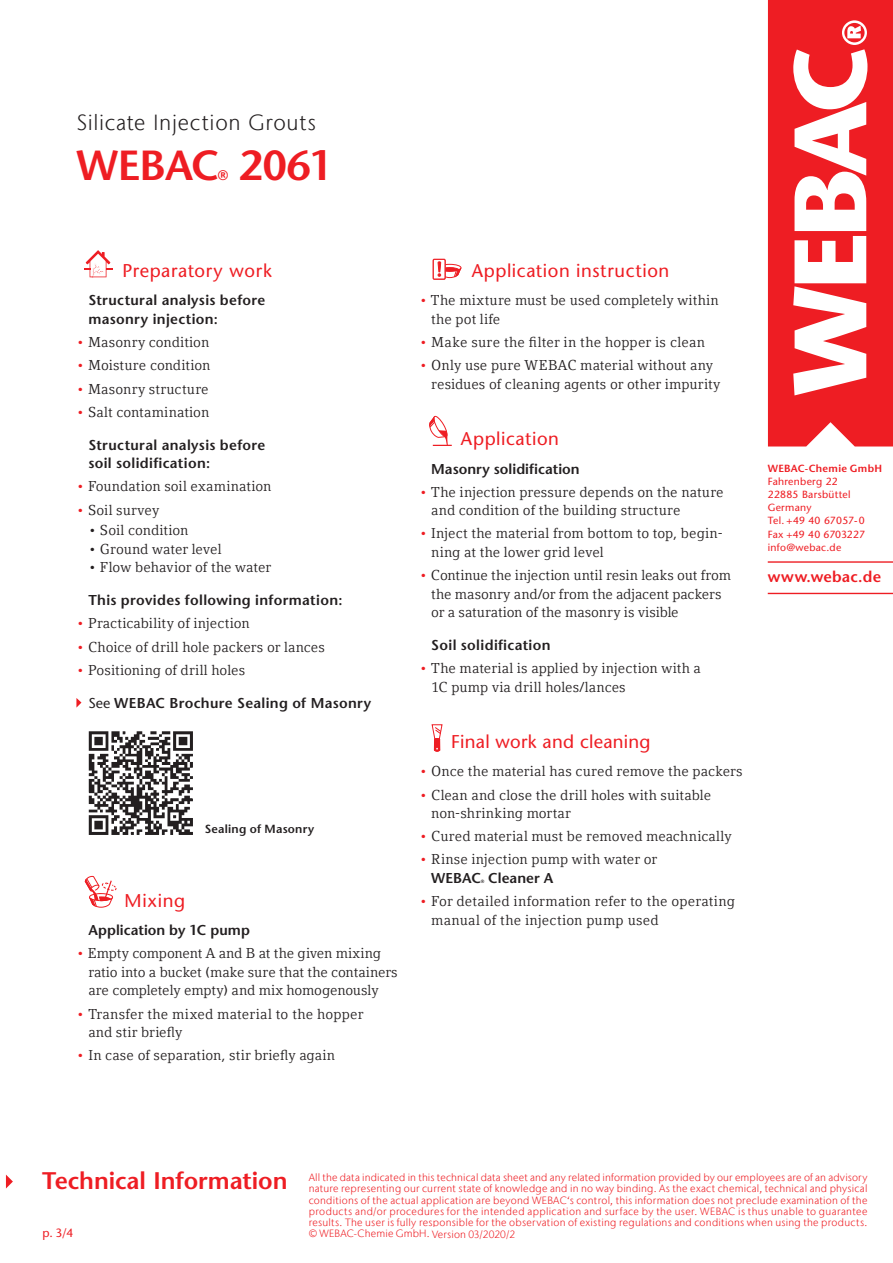
<style>
.page{position:relative;width:893px;height:1263px;background:#fff}
.page>*{position:absolute;margin:0;border:0;box-sizing:border-box;transform-origin:0 0}
.t1{font:600 42px "Stone Sans";letter-spacing:-.02em;color:#ee1d23}
.t2{font:600 24px "Stone Sans";letter-spacing:-.005em;color:#ee1d23}
.t3{font:300 21.9px "Stone Sans IIITC Com";letter-spacing:.03em;color:#231f20}
.t4{font:18.45px "Stone Sans";letter-spacing:.03em;color:#ee1d23}
.t5{font:18.45px "Stone Sans";letter-spacing:.01em;color:#ee1d23}
.t6{font:600 15.45px "Stone Sans";letter-spacing:.02em;color:#ee1d23}
.t7{font:14.25px/18.5px "Compatil Letter LT Com";letter-spacing:.005em;color:#231f20}
.t8{font:600 14.25px/18.5px "Stone Sans";letter-spacing:.025em;color:#231f20}
.t9{font:600 14.25px "Stone Sans";letter-spacing:.005em;color:#231f20}
.t10{font:600 13.8px "Stone Sans";color:#ee1d23}
.t11{font:12px "Stone Sans";color:#ee1d23}
.t12{font:600 11.7px "Stone Sans";letter-spacing:.02em;color:#231f20}
.t13{font:300 10.5px/11.2px "Stone Sans IIITC Com";letter-spacing:.02em;color:#ee1d23;text-align:justify}
.t14{font:10.35px/13.2px "Stone Sans";letter-spacing:.025em;color:#ee1d23}
.t15{font:600 10.35px "Stone Sans";letter-spacing:.025em;color:#ee1d23}
.t16{font:600 4.65px "Stone Sans";color:#231f20}
.s1{color:#ee1d23}
.s2{font-weight:400}
</style>
<div class="page">
<div style="left:433px;top:259px;width:13px;height:21px;border:1px solid #ee1d23"></div>
<svg style="left:433px;top:259px;width:28px;height:20px"></svg>
<svg style="left:429px;top:415px;width:22px;height:31px"></svg>
<div style="left:434px;top:739px;width:6px;height:11px;background:#ee1d23"></div>
<svg style="left:431px;top:724px;width:12px;height:16px"></svg>
<svg style="left:434px;top:748px;width:7px;height:4px"></svg>
<svg style="left:84px;top:250px;width:28px;height:28px"></svg>
<svg style="left:76px;top:698px;width:5px;height:10px"></svg>
<svg style="left:84px;top:875px;width:33px;height:33px"></svg>
<img style="left:88px;top:731px;width:105px;height:104px">
<svg style="left:6px;top:1174px;width:7px;height:14px"></svg>
<hr style="left:768px;top:593px;width:125px;height:1px;background:#ee1d23">
<hr style="left:768px;top:561px;width:125px;height:2px;background:#ee1d23">
<svg style="left:768px;top:0;width:125px;height:446px;fill:#ee1d23"></svg>
<h3 class="t3" style="left:76px;top:109px;width:241px">Silicate Injection Grouts</h3>
<h1 class="t1" style="left:76px;top:140px;width:145px">WEBAC</h1>
<h1 class="t1" style="left:239px;top:140px;width:96px">2061</h1>
<p class="t10" style="left:218px;top:167px;width:12px">®</p>
<p class="t4" style="left:123px;top:260px;width:151px">Preparatory work</p>
<p class="t8" style="left:88px;top:291px;width:178px">Structural analysis before masonry injection:</p>
<p class="t7" style="left:76px;top:333px;width:134px"><span class="s1">•</span> Masonry condition</p>
<p class="t7" style="left:76px;top:356px;width:135px"><span class="s1">•</span> Moisture condition</p>
<p class="t7" style="left:76px;top:379px;width:134px"><span class="s1">•</span> Masonry structure</p>
<p class="t7" style="left:76px;top:403px;width:134px"><span class="s1">•</span> Salt contamination</p>
<p class="t8" style="left:88px;top:435px;width:178px">Structural analysis before soil solidification:</p>
<p class="t7" style="left:76px;top:477px;width:196px"><span class="s1">•</span> Foundation soil examination</p>
<p class="t7" style="left:76px;top:500px;width:84px"><span class="s1">•</span> Soil survey</p>
<p class="t7" style="left:88px;top:521px;width:102px">• Soil condition</p>
<p class="t7" style="left:88px;top:540px;width:135px">• Ground water level</p>
<p class="t7" style="left:88px;top:558px;width:184px">• Flow behavior of the water</p>
<p class="t8" style="left:88px;top:591px;width:256px">This provides following information:</p>
<p class="t7" style="left:76px;top:614px;width:175px"><span class="s1">•</span> Practicability of injection</p>
<p class="t7" style="left:76px;top:638px;width:250px"><span class="s1">•</span> Choice of drill hole packers or lances</p>
<p class="t7" style="left:76px;top:661px;width:170px"><span class="s1">•</span> Positioning of drill holes</p>
<p class="t8" style="left:88px;top:693px;width:284px"><span class="s2">See</span> WEBAC Brochure Sealing of Masonry</p>
<p class="t12" style="left:205px;top:822px;width:111px">Sealing of Masonry</p>
<p class="t4" style="left:124px;top:890px;width:62px">Mixing</p>
<p class="t9" style="left:88px;top:921px;width:163px">Application by 1C pump</p>
<p class="t7" style="left:88px;top:944px;width:311px;text-indent:-12px"><span class="s1">•</span> Empty component A and B at the given mixing ratio into a bucket (make sure that the containers are completely empty) and mix homogenously</p>
<p class="t7" style="left:88px;top:1004px;width:276px;text-indent:-12px"><span class="s1">•</span> Transfer the mixed material to the hopper and stir briefly</p>
<p class="t7" style="left:76px;top:1046px;width:260px"><span class="s1">•</span> In case of separation, stir briefly again</p>
<p class="t4" style="left:472px;top:260px;width:199px">Application instruction</p>
<p class="t7" style="left:431px;top:291px;width:289px;text-indent:-12px"><span class="s1">•</span> The mixture must be used completely within the pot life</p>
<p class="t7" style="left:419px;top:333px;width:287px"><span class="s1">•</span> Make sure the filter in the hopper is clean</p>
<p class="t7" style="left:431px;top:356px;width:291px;text-indent:-12px"><span class="s1">•</span> Only use pure WEBAC material without any residues of cleaning agents or other impurity</p>
<p class="t4" style="left:461px;top:428px;width:100px">Application</p>
<p class="t9" style="left:431px;top:460px;width:150px">Masonry solidification</p>
<p class="t7" style="left:431px;top:483px;width:294px;text-indent:-12px"><span class="s1">•</span> The injection pressure depends on the nature and condition of the building structure</p>
<p class="t7" style="left:431px;top:524px;width:293px;text-indent:-12px"><span class="s1">•</span> Inject the material from bottom to top, begin&shy;ning at the lower grid level</p>
<p class="t7" style="left:431px;top:566px;width:301px;text-indent:-12px"><span class="s1">•</span> Continue the injection until resin leaks out from the masonry and/or from the adjacent packers or a saturation of the masonry is visible</p>
<p class="t8" style="left:431px;top:636px;width:121px">Soil solidification</p>
<p class="t7" style="left:431px;top:659px;width:271px;text-indent:-12px"><span class="s1">•</span> The material is applied by injection with a<br>1C pump via drill holes/lances</p>
<p class="t5" style="left:451px;top:731px;width:201px">Final work and cleaning</p>
<p class="t7" style="left:419px;top:762px;width:325px"><span class="s1">•</span> Once the material has cured remove the packers</p>
<p class="t7" style="left:431px;top:785px;width:281px;text-indent:-12px"><span class="s1">•</span> Clean and close the drill holes with suitable non-shrinking mortar</p>
<p class="t7" style="left:419px;top:827px;width:314px"><span class="s1">•</span> Cured material must be removed meachnically</p>
<p class="t7" style="left:419px;top:850px;width:239px"><span class="s1">•</span> Rinse injection pump with water or</p>
<p class="t8" style="left:431px;top:869px;width:51px">WEBAC</p>
<p class="t16" style="left:481px;top:878px;width:5px">®</p>
<p class="t9" style="left:488px;top:869px;width:66px">Cleaner A</p>
<p class="t7" style="left:431px;top:892px;width:305px;text-indent:-12px"><span class="s1">•</span> For detailed information refer to the operating manual of the injection pump used</p>
<p class="t15" style="left:768px;top:462px;width:116px">WEBAC-Chemie GmbH</p>
<p class="t14" style="left:768px;top:475px;width:99px">Fahrenberg 22<br>22885 Barsbüttel<br>Germany<br>Tel. +49 40 67057-0<br>Fax +49 40 6703227 info@webac.de</p>
<p class="t6" style="left:768px;top:568px;width:115px">www.webac.de</p>
<h2 class="t2" style="left:42px;top:1166px;width:247px">Technical Information</h2>
<p class="t11" style="left:43px;top:1226px;width:32px">p. 3/4</p>
<p class="t13" style="left:309px;top:1172px;width:560px">All the data indicated in this technical data sheet and any related information provided by our employees are of an advisory nature representing our current state of knowledge and in no way binding. As the exact chemical, technical and physical conditions of the actual application are beyond WEBAC‘s control, this information does not preclude examination of the products and/or procedures for the intended application and surface by the user. WEBAC is thus unable to guarantee results. The user is fully responsible for the observation of existing regulations and conditions when using the products. © WEBAC-Chemie GmbH. Version 03/2020/2</p>
</div>
